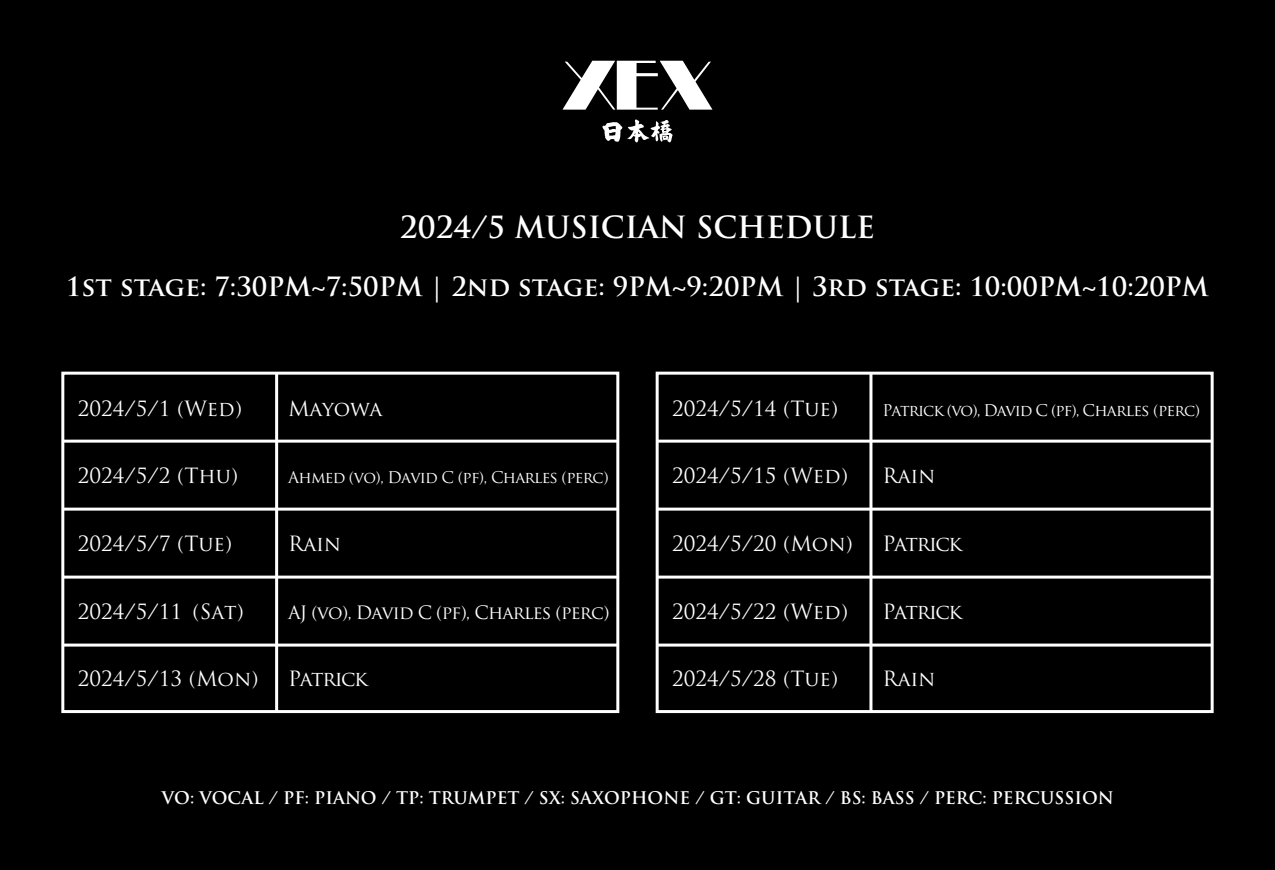
<style>
.page{position:relative;width:1275px;height:870px;background:#000}
.page>*{position:absolute;margin:0;border:0;box-sizing:border-box;transform-origin:0 0}
.t1{font:700 29.7px "Trajan Pro";color:#fff}
.t2{font:700 25.95px "Trajan Pro";color:#fff}
.t3{font:20.4px "Trajan Pro";color:#fff}
.t4{font:20.4px "Trajan Pro";letter-spacing:-.07em;color:#fff}
.t5{font:18px "Trajan Pro";letter-spacing:-.05em;color:#fff}
.t6{font:700 16.95px "Trajan Pro";color:#fff}
.t7{font:15.75px "Trajan Pro";letter-spacing:-.07em;color:#fff}
.t8{font:15.75px "Trajan Pro";letter-spacing:-.05em;color:#fff}
</style>
<div class="page">
<svg style="left:602px;top:119px;width:71px;height:23px"></svg>
<svg style="left:562px;top:61px;width:150px;height:49px"></svg>
<div style="left:656px;top:372px;width:558px;height:341px;border:3px solid #fff"></div>
<hr style="left:657px;top:644px;width:555px;height:3px;background:#fff">
<hr style="left:657px;top:576px;width:555px;height:3px;background:#fff">
<hr style="left:657px;top:508px;width:555px;height:3px;background:#fff">
<hr style="left:657px;top:440px;width:555px;height:3px;background:#fff">
<hr style="left:869px;top:373px;width:3px;height:339px;background:#fff">
<div style="left:61px;top:372px;width:558px;height:341px;border:3px solid #fff"></div>
<hr style="left:63px;top:644px;width:555px;height:3px;background:#fff">
<hr style="left:63px;top:576px;width:555px;height:3px;background:#fff">
<hr style="left:63px;top:508px;width:555px;height:3px;background:#fff">
<hr style="left:63px;top:440px;width:555px;height:3px;background:#fff">
<hr style="left:275px;top:373px;width:3px;height:339px;background:#fff">
<h1 class="t1" style="left:400px;top:209px;width:477px">2024/5 MUSICIAN SCHEDULE</h1>
<p class="t2" style="left:66px;top:271px;width:1144px">1st stage: 7:30PM~7:50PM | 2nd stage: 9PM~9:20PM | 3rd stage: 10:00PM~10:20PM</p>
<p class="t3" style="left:78px;top:395px;width:166px">2024/5/1 (Wed)</p>
<p class="t3" style="left:288px;top:395px;width:96px">Mayowa</p>
<p class="t3" style="left:672px;top:395px;width:168px">2024/5/14 (Tue)</p>
<p class="t7" style="left:883px;top:400px;width:319px">Patrick (vo), David C (pf), Charles (perc)</p>
<p class="t3" style="left:78px;top:463px;width:162px">2024/5/2 (Thu)</p>
<p class="t8" style="left:288px;top:468px;width:322px">Ahmed (vo), David C (pf), Charles (perc)</p>
<p class="t3" style="left:672px;top:463px;width:178px">2024/5/15 (Wed)</p>
<p class="t3" style="left:883px;top:463px;width:54px">Rain</p>
<p class="t3" style="left:78px;top:531px;width:156px">2024/5/7 (Tue)</p>
<p class="t3" style="left:288px;top:531px;width:54px">Rain</p>
<p class="t3" style="left:672px;top:531px;width:182px">2024/5/20 (Mon)</p>
<p class="t4" style="left:883px;top:531px;width:81px">Patrick</p>
<p class="t3" style="left:78px;top:598px;width:168px">2024/5/11 (Sat)</p>
<p class="t5" style="left:288px;top:601px;width:323px">AJ (vo), David C (pf), Charles (perc)</p>
<p class="t3" style="left:672px;top:598px;width:178px">2024/5/22 (Wed)</p>
<p class="t4" style="left:883px;top:598px;width:81px">Patrick</p>
<p class="t3" style="left:78px;top:666px;width:182px">2024/5/13 (Mon)</p>
<p class="t4" style="left:288px;top:666px;width:81px">Patrick</p>
<p class="t3" style="left:672px;top:666px;width:168px">2024/5/28 (Tue)</p>
<p class="t3" style="left:883px;top:666px;width:54px">Rain</p>
<p class="t6" style="left:162px;top:788px;width:954px">VO: VOCAL / PF: PIANO / TP: TRUMPET / SX: SAXOPHONE / GT: GUITAR / BS: BASS / PERC: PERCUSSION</p>
</div>
